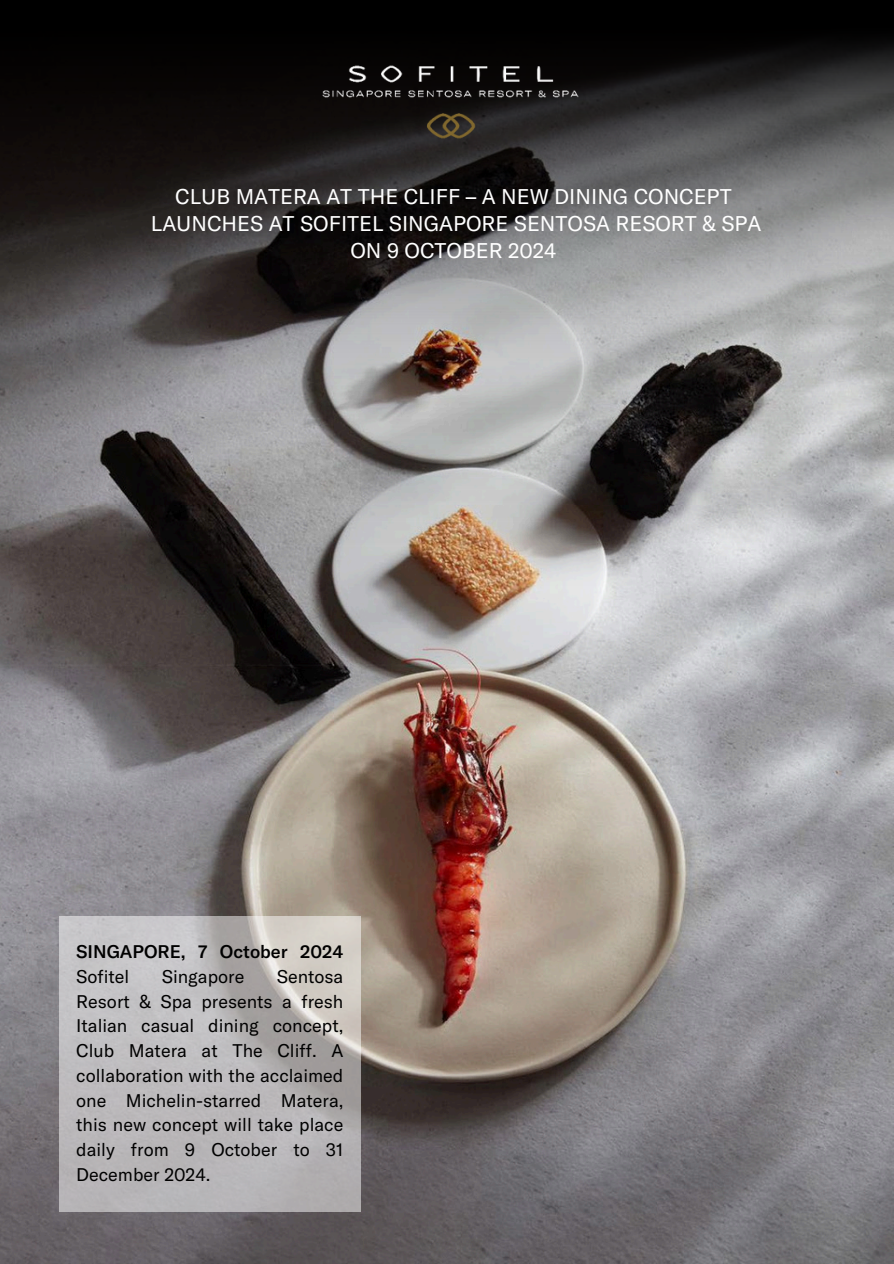
<style>
.page{position:relative;width:894px;height:1264px;background:#fff}
.page>*{position:absolute;margin:0;border:0;box-sizing:border-box;transform-origin:0 0}
.t1{font:21px/27px "GT America LV";color:#fff;text-align:center}
.t2{font:18px/24.8px "GT America LV";color:#000;text-align:justify}
.t3{font:500 18px/24.8px "GT America LV";color:#000}
.s1{font-weight:400}
</style>
<div class="page">
<img style="left:0;top:585px;width:893px;height:678px">
<img style="left:0;top:0;width:893px;height:585px">
<img style="left:302px;top:49px;width:296px;height:106px">
<svg style="left:59px;top:916px;width:301px;height:295px;background:#bbb9b9"></svg>
<h1 class="t1" style="left:151px;top:183px;width:612px">CLUB MATERA AT THE CLIFF – A NEW DINING CONCEPT<br>LAUNCHES AT SOFITEL SINGAPORE SENTOSA RESORT &amp; SPA<br>ON 9 OCTOBER 2024</h1>
<p class="t3" style="left:76px;top:939px;width:268px">SINGAPORE, 7 October 2024<br><span class="s1">Sofitel</span></p>
<p class="t2" style="left:76px;top:963px;width:268px;text-indent:200px">Sentosa Resort &amp; Spa presents a fresh Italian casual dining concept, Club Matera at The Cliff. A collaboration with the acclaimed one Michelin-starred Matera, this new concept will take place daily from 9 October to 31<br>December 2024.</p>
<p class="t2" style="left:162px;top:963px;width:84px">Singapore</p>
</div>
